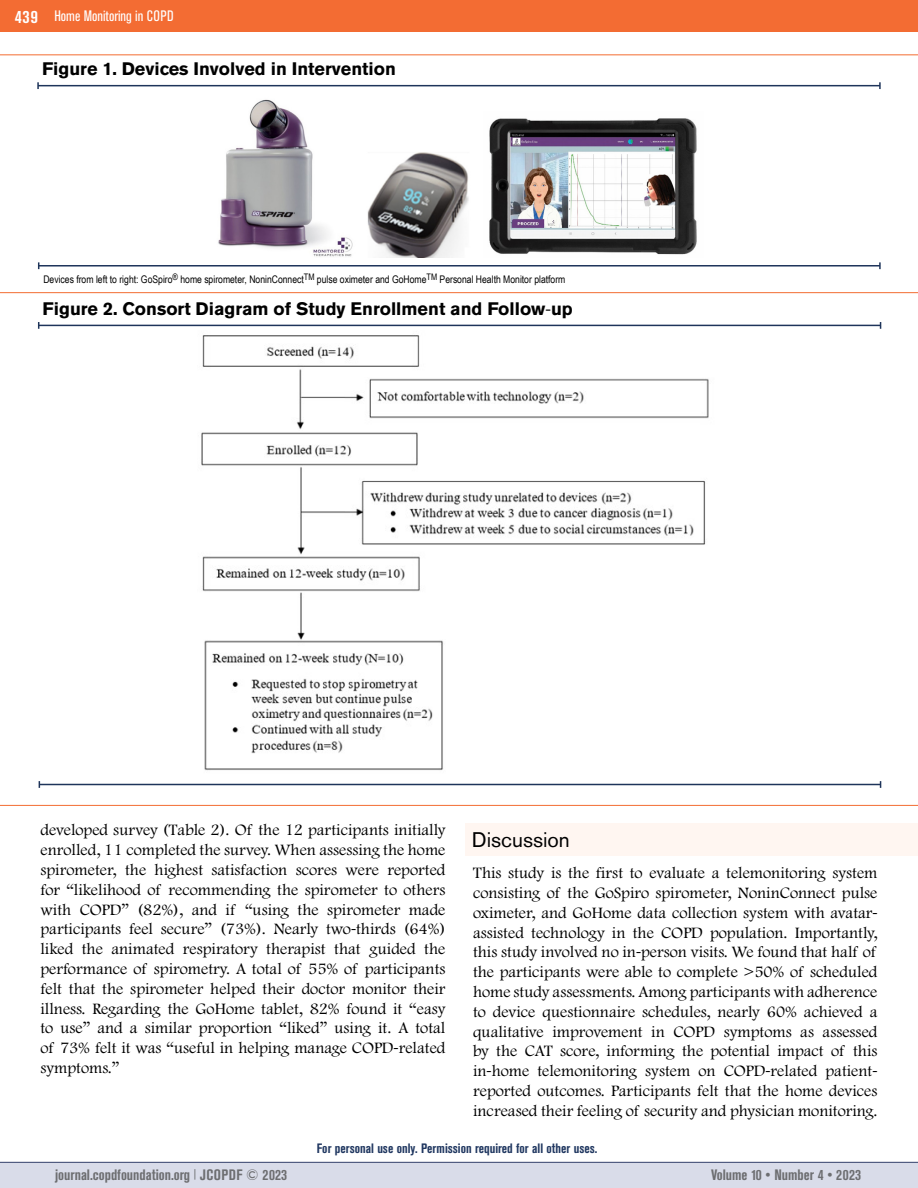
<style>
.page{position:relative;width:918px;height:1188px;background:#fff}
.page>*{position:absolute;margin:0;border:0;box-sizing:border-box;transform-origin:0 0}
.t1{font:21px "Akzidenz Grotesk BQ";color:#000101}
.t2{font:700 18px "Akzidenz Grotesk BE";color:#000}
.t3{font:300 16.5px/19.8px "Footlight MT Pro";color:#000;text-align:justify}
.t4{font:700 condensed 15px "Akzidenz Grotesk BE";color:#6d6e71}
.t5{font:condensed 15px "Akzidenz Grotesk BE";color:#fff}
.t6{font:700 condensed 13.5px "Akzidenz Grotesk BE";color:#213861}
.t7{font:10.5px "Arial Narrow";color:#000}
.s1{font-weight:700;font-size:18px}
.s2{font-family:"Myriad Pro";font-weight:400}
</style>
<div class="page">
<div style="left:0;top:1162px;width:918px;height:26px;background:#d9dce9"></div>
<div style="left:0;top:0;width:918px;height:32px;background:#f36c33"></div>
<hr style="left:0;top:1162px;width:918px;height:1px;background:#34416b">
<hr style="left:0;top:55px;width:918px;height:1px;background:#f36c31">
<hr style="left:38px;top:85px;width:842px;height:1px;background:#1e345a">
<svg style="left:37px;top:82px;width:2px;height:7px"></svg>
<svg style="left:879px;top:82px;width:2px;height:7px"></svg>
<hr style="left:39px;top:265px;width:841px;height:2px;background:#1e345a">
<svg style="left:879px;top:262px;width:2px;height:7px"></svg>
<img style="left:218px;top:99px;width:479px;height:158px">
<hr style="left:0;top:292px;width:918px;height:1px;background:#f36c31">
<hr style="left:39px;top:325px;width:842px;height:1px;background:#1e345a">
<hr style="left:39px;top:784px;width:842px;height:1px;background:#1e345a">
<img style="left:201px;top:335px;width:508px;height:436px">
<hr style="left:0;top:805px;width:918px;height:1px;background:#f36c31">
<div style="left:465px;top:823px;width:453px;height:33px;background:#fff6f1"></div>
<p class="t5" style="left:15px;top:8px;width:160px"><span class="s1">439</span> Home Monitoring in COPD</p>
<p class="t2" style="left:42px;top:58px;width:355px">Figure 1. Devices Involved in Intervention</p>
<p class="t7" style="left:43px;top:271px;width:524px">Devices from left to right: GoSpiro<sup>®</sup> home spirometer, NoninConnect<sup>TM</sup> pulse oximeter and GoHome<sup>TM</sup> Personal Health Monitor platform</p>
<p class="t2" style="left:43px;top:298px;width:532px">Figure 2. Consort Diagram of Study Enrollment and Follow<span class="s2">-</span>up</p>
<p class="t3" style="left:40px;top:821px;width:407px">developed survey (Table 2). Of the 12 participants initially enrolled, 11 completed the survey. When assessing the home spirometer, the highest satisfaction scores were reported for “likelihood of recommending the spirometer to others with COPD” (82%), and if “using the spirometer made participants feel secure” (73%). Nearly two<span class="s2">-</span>thirds (64%) liked the animated respiratory therapist that guided the performance of spirometry. A total of 55% of participants felt that the spirometer helped their doctor monitor their illness. Regarding the GoHome tablet, 82% found it “easy to use” and a similar proportion “liked” using it. A total of 73% felt it was “useful in helping manage COPD<span class="s2">-</span>related symptoms.”</p>
<p class="t1" style="left:472px;top:828px;width:99px">Discussion</p>
<p class="t3" style="left:473px;top:863px;width:406px">This study is the first to evaluate a telemonitoring system consisting of the GoSpiro spirometer, NoninConnect pulse oximeter, and GoHome data collection system with avatar&shy;assisted technology in the COPD population. Importantly, this study involved no in<span class="s2">-</span>person visits. We found that half of the participants were able to complete &gt;50% of scheduled home study assessments. Among participants with adherence to device questionnaire schedules, nearly 60% achieved a qualitative improvement in COPD symptoms as assessed by the CAT score, informing the potential impact of this in<span class="s2">-</span>home telemonitoring system on COPD<span class="s2">-</span>related patient&shy;reported outcomes. Participants felt that the home devices increased their feeling of security and physician monitoring.</p>
<p class="t6" style="left:317px;top:1141px;width:282px">For personal use only. Permission required for all other uses.</p>
<p class="t4" style="left:55px;top:1166px;width:234px">journal.copdfoundation.org <sup>|</sup> JCOPDF © 2023</p>
<p class="t4" style="left:711px;top:1166px;width:151px">Volume 10 • Number 4 • 2023</p>
</div>
